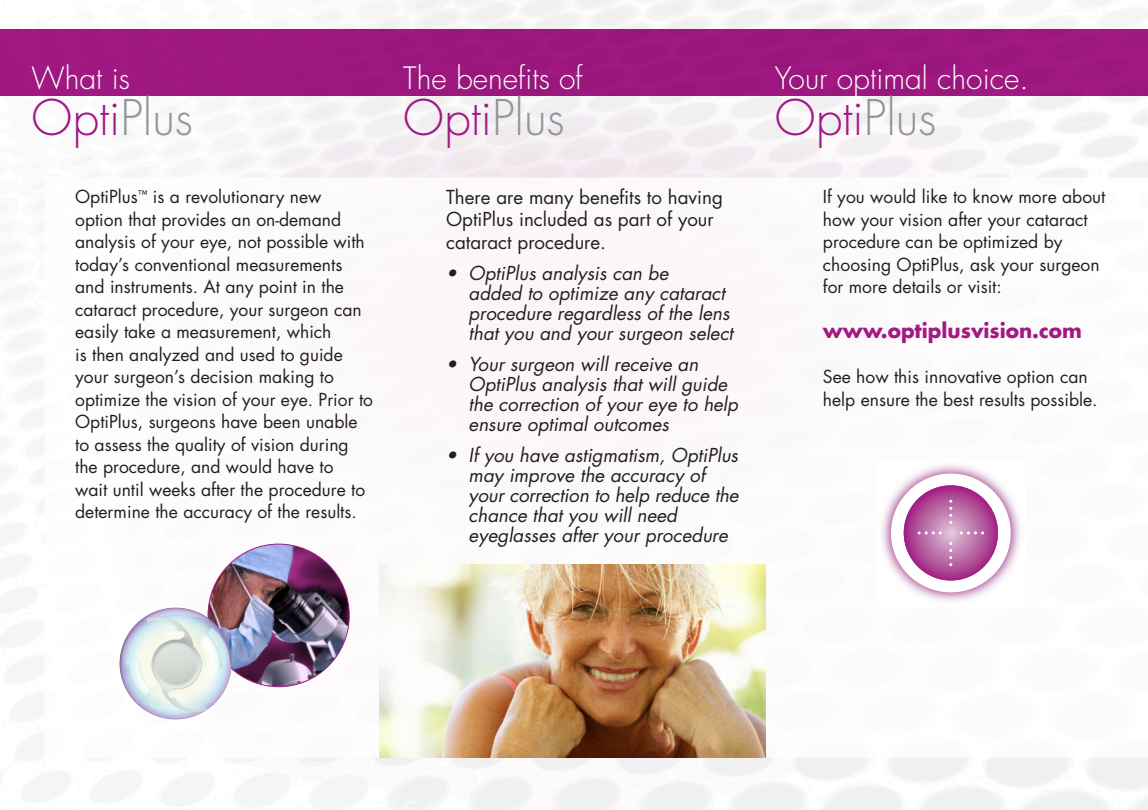
<style>
.page{position:relative;width:1148px;height:810px;background:#fff}
.page>*{position:absolute;margin:0;border:0;box-sizing:border-box;transform-origin:0 0}
.t1{font:300 47.88px "Futura Std";color:#a31984}
.t2{font:300 30px "Futura Std";color:#fff}
.t3{font:700 20px "Futura Std";color:#a31984}
.t4{font:italic 18.75px/20px "Futura Std";color:#231f20}
.t5{font:18.75px/22.5px "Futura Std";color:#231f20}
.t6{font:17.5px/22.5px "Futura Std";color:#231f20}
.s1{color:#939598}
</style>
<div class="page">
<img style="left:0;top:0;width:1148px;height:810px">
<div style="left:45px;top:177px;width:1103px;height:581px;background:#fff"></div>
<div style="left:0;top:29px;width:1148px;height:66px;background:#a31984"></div>
<img style="left:379px;top:564px;width:386px;height:194px">
<img style="left:209px;top:544px;width:140px;height:143px">
<img style="left:881px;top:464px;width:140px;height:138px">
<svg style="left:891px;top:474px;width:119px;height:118px"></svg>
<img style="left:121px;top:608px;width:110px;height:111px;border-radius:55px">
<p class="t2" style="left:32px;top:60px;width:100px">What is</p>
<p class="t1" style="left:32px;top:88px;width:163px">Opti<span class="s1">Plus</span></p>
<p class="t2" style="left:403px;top:60px;width:181px">The benefits of</p>
<p class="t1" style="left:403px;top:88px;width:163px">Opti<span class="s1">Plus</span></p>
<p class="t2" style="left:775px;top:60px;width:255px">Your optimal choice.</p>
<p class="t1" style="left:775px;top:88px;width:163px">Opti<span class="s1">Plus</span></p>
<p class="t5" style="left:446px;top:186px;width:278px">There are many benefits to having<br>OptiPlus included as part of your cataract procedure.</p>
<p class="t4" style="left:468px;top:263px;width:266px;text-indent:-22px">• OptiPlus analysis can be<br>added to optimize any cataract procedure regardless of the lens that you and your surgeon select</p>
<p class="t4" style="left:468px;top:354px;width:271px;text-indent:-22px">• Your surgeon will receive an<br>OptiPlus analysis that will guide the correction of your eye to help ensure optimal outcomes</p>
<p class="t4" style="left:468px;top:446px;width:271px;text-indent:-22px">• If you have astigmatism, OptiPlus may improve the accuracy of your correction to help reduce the chance that you will need eyeglasses after your procedure</p>
<p class="t6" style="left:75px;top:186px;width:299px">OptiPlus<sup>™</sup> is a revolutionary new option that provides an on-demand analysis of your eye, not possible with today’s conventional measurements and instruments. At any point in the cataract procedure, your surgeon can easily take a measurement, which<br>is then analyzed and used to guide your surgeon’s decision making to optimize the vision of your eye. Prior to OptiPlus, surgeons have been unable to assess the quality of vision during the procedure, and would have to<br>wait until weeks after the procedure to determine the accuracy of the results.</p>
<p class="t6" style="left:823px;top:186px;width:284px">If you would like to know more about how your vision after your cataract procedure can be optimized by choosing OptiPlus, ask your surgeon</p>
<p class="t6" style="left:823px;top:276px;width:180px">for more details or visit:</p>
<p class="t3" style="left:823px;top:318px;width:260px">www.optiplusvision.com</p>
<p class="t6" style="left:823px;top:366px;width:276px">See how this innovative option can help ensure the best results possible.</p>
</div>
